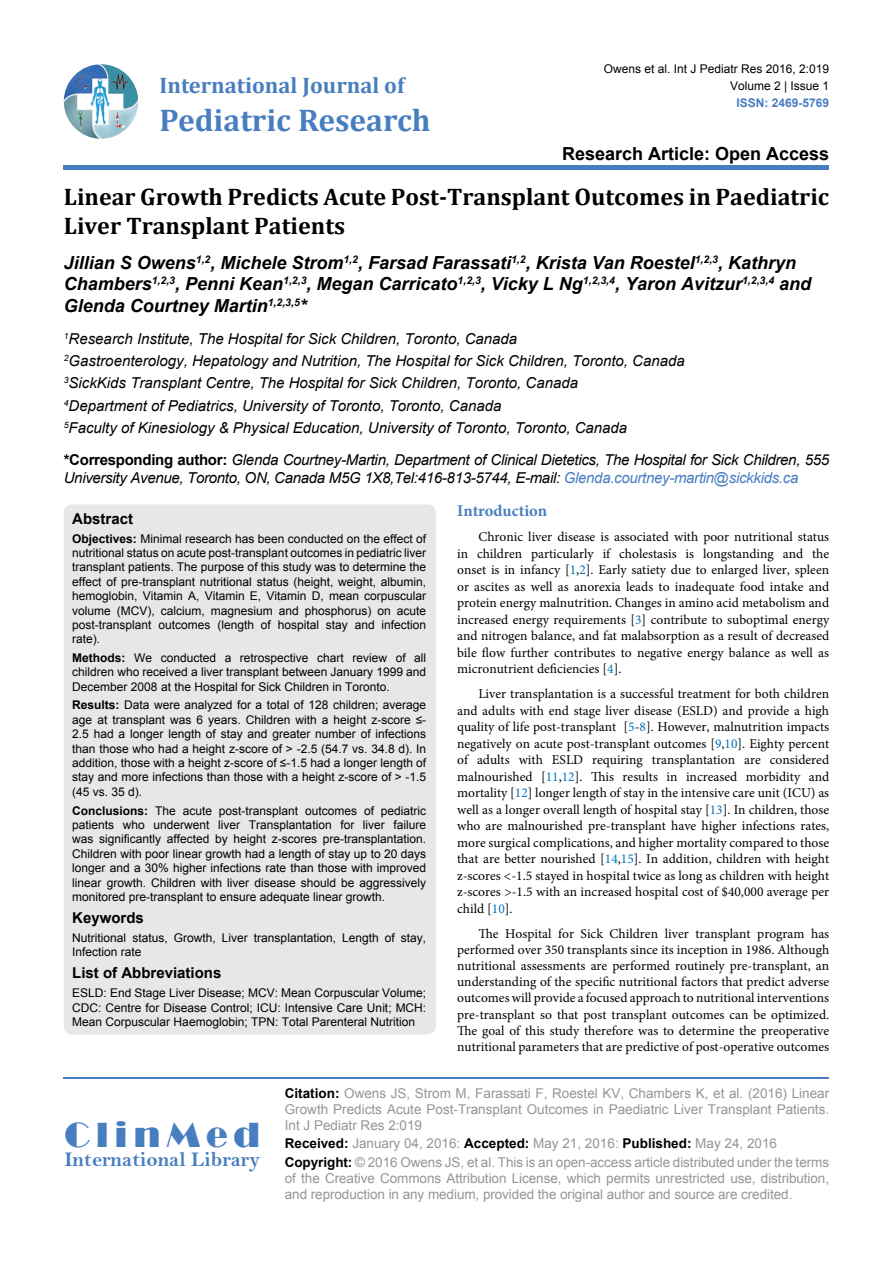
<style>
.page{position:relative;width:893px;height:1263px;background:#fff}
.page>*{position:absolute;margin:0;border:0;box-sizing:border-box;transform-origin:0 0}
.t1{font:36px "Broadway";letter-spacing:.16em;color:#487ec0}
.t2{font:700 31.5px "Cambria";color:#487ec0}
.t3{font:700 24px/28.8px "Cambria";color:#000}
.t4{font:700 22.5px "Cambria";color:#487ec0}
.t5{font:21px "Bell MT Bold";color:#487ec0}
.t6{font:italic 700 18px/21.6px "Arial";color:#000}
.t7{font:700 18px "Arial";color:#000}
.t8{font:700 16.5px "Minion Pro";color:#487ec0}
.t9{font:italic 15px/22.2px "Arial";color:#000}
.t10{font:italic 15px/18px "Arial";letter-spacing:-.02em;color:#000}
.t11{font:700 15px "Arial";color:#000}
.t12{font:13.5px/16.5px "Minion Pro";color:#000;text-align:justify}
.t13{font:13.5px/16.2px "Arial";letter-spacing:-.005em;color:#939598}
.t14{font:12px/14.4px "Arial";color:#000;text-align:justify}
.t15{font:700 12px "Arial";color:#487ec0}
.s1{font-weight:700;font-style:normal}
.s2{color:#487ec0}
.s3{font-weight:700}
.s4{color:#0072bc}
.s5{font-weight:700;color:#000}
</style>
<div class="page">
<img style="left:64px;top:64px;width:74px;height:75px;border-radius:37px">
<div style="left:64px;top:165px;width:765px;height:5px;background:#487ec0"></div>
<hr style="left:64px;top:1077px;width:765px;height:2px;background:#487ec0">
<div style="left:64px;top:504px;width:372px;height:530px;background:#e6e7e8;border-radius:9px"></div>
<h3 class="t4" style="left:160px;top:70px;width:246px">International Journal of</h3>
<h2 class="t2" style="left:160px;top:98px;width:273px">Pediatric Research</h2>
<p class="t14" style="left:604px;top:61px;width:227px">Owens et al. Int J Pediatr Res 2016, 2:019</p>
<p class="t15" style="left:736px;top:95px;width:94px">ISSN: 2469-5769</p>
<p class="t14" style="left:730px;top:78px;width:101px">Volume 2 | Issue 1</p>
<h3 class="t7" style="left:562px;top:142px;width:269px">Research Article: Open Access</h3>
<h3 class="t3" style="left:64px;top:182px;width:767px">Linear Growth Predicts Acute Post-Transplant Outcomes in Paediatric<br>Liver Transplant Patients</h3>
<h3 class="t6" style="left:64px;top:252px;width:749px">Jillian S Owens<sup>1,2</sup>, Michele Strom<sup>1,2</sup>, Farsad Farassati<sup>1,2</sup>, Krista Van Roestel<sup>1,2,3</sup>, Kathryn<br>Chambers<sup>1,2,3</sup>, Penni Kean<sup>1,2,3</sup>, Megan Carricato<sup>1,2,3</sup>, Vicky L Ng<sup>1,2,3,4</sup>, Yaron Avitzur<sup>1,2,3,4</sup> and<br>Glenda Courtney Martin<sup>1,2,3,5</sup>*</h3>
<p class="t9" style="left:64px;top:328px;width:623px"><sup>1</sup>Research Institute, The Hospital for Sick Children, Toronto, Canada<br><sup>2</sup>Gastroenterology, Hepatology and Nutrition, The Hospital for Sick Children, Toronto, Canada <sup>3</sup>SickKids Transplant Centre, The Hospital for Sick Children, Toronto, Canada<br><sup>4</sup>Department of Pediatrics, University of Toronto, Toronto, Canada<br><sup>5</sup>Faculty of Kinesiology &amp; Physical Education, University of Toronto, Toronto, Canada</p>
<p class="t10" style="left:64px;top:451px;width:767px"><span class="s1">*Corresponding author:</span> Glenda Courtney-Martin, Department of Clinical Dietetics, The Hospital for Sick Children, 555<br>University Avenue, Toronto, ON, Canada M5G 1X8,Tel:416-813-5744, E-mail: <span class="s2">Glenda.courtney-martin@sickkids.ca</span></p>
<p class="t11" style="left:72px;top:509px;width:62px">Abstract</p>
<p class="t14" style="left:72px;top:531px;width:355px"><span class="s3">Objectives:</span> Minimal research has been conducted on the effect of nutritional status on acute post-transplant outcomes in pediatric liver transplant patients. The purpose of this study was to determine the effect of pre-transplant nutritional status (height, weight, albumin, hemoglobin, Vitamin A, Vitamin E, Vitamin D, mean corpuscular volume (MCV), calcium, magnesium and phosphorus) on acute post-transplant outcomes (length of hospital stay and infection rate).</p>
<p class="t14" style="left:72px;top:651px;width:355px"><span class="s3">Methods:</span> We conducted a retrospective chart review of all children who received a liver transplant between January 1999 and December 2008 at the Hospital for Sick Children in Toronto.</p>
<p class="t14" style="left:72px;top:698px;width:356px"><span class="s3">Results:</span> Data were analyzed for a total of 128 children; average age at transplant was 6 years. Children with a height z-score ≤- 2.5 had a longer length of stay and greater number of infections than those who had a height z-score of &gt; -2.5 (54.7 vs. 34.8 d). In addition, those with a height z-score of ≤-1.5 had a longer length of stay and more infections than those with a height z-score of &gt; -1.5 (45 vs. 35 d).</p>
<p class="t14" style="left:72px;top:803px;width:356px"><span class="s3">Conclusions:</span> The acute post-transplant outcomes of pediatric patients who underwent liver Transplantation for liver failure was significantly affected by height z-scores pre-transplantation.<br>Children with poor linear growth had a length of stay up to 20 days longer and a 30% higher infections rate than those with improved linear growth. Children with liver disease should be aggressively monitored pre-transplant to ensure adequate linear growth.</p>
<p class="t11" style="left:72px;top:908px;width:73px">Keywords</p>
<p class="t14" style="left:72px;top:930px;width:355px">Nutritional status, Growth, Liver transplantation, Length of stay,<br>Infection rate</p>
<p class="t11" style="left:72px;top:963px;width:151px">List of Abbreviations</p>
<p class="t14" style="left:72px;top:986px;width:356px">ESLD: End Stage Liver Disease; MCV: Mean Corpuscular Volume; CDC: Centre for Disease Control; ICU: Intensive Care Unit; MCH:<br>Mean Corpuscular Haemoglobin; TPN: Total Parenteral Nutrition</p>
<p class="t8" style="left:457px;top:499px;width:92px">Introduction</p>
<p class="t12" style="left:457px;top:529px;width:374px;text-indent:21px">Chronic liver disease is associated with poor nutritional status in children particularly if cholestasis is longstanding and the onset is in infancy [<span class="s4">1</span>,<span class="s4">2</span>]. Early satiety due to enlarged liver, spleen or ascites as well as anorexia leads to inadequate food intake and protein energy malnutrition. Changes in amino acid metabolism and increased energy requirements [<span class="s4">3</span>] contribute to suboptimal energy and nitrogen balance, and fat malabsorption as a result of decreased bile flow further contributes to negative energy balance as well as micronutrient deficiencies [<span class="s4">4</span>].</p>
<p class="t12" style="left:457px;top:686px;width:374px;text-indent:21px">Liver transplantation is a successful treatment for both children and adults with end stage liver disease (ESLD) and provide a high quality of life post-transplant [<span class="s4">5</span>-<span class="s4">8</span>]. However, malnutrition impacts negatively on acute post-transplant outcomes [<span class="s4">9</span>,<span class="s4">10</span>]. Eighty percent of adults with ESLD requiring transplantation are considered malnourished [<span class="s4">11</span>,<span class="s4">12</span>]. This results in increased morbidity and mortality [<span class="s4">12</span>] longer length of stay in the intensive care unit (ICU) as well as a longer overall length of hospital stay [<span class="s4">13</span>]. In children, those who are malnourished pre-transplant have higher infections rates, more surgical complications, and higher mortality compared to those that are better nourished [<span class="s4">14</span>,<span class="s4">15</span>]. In addition, children with height z-scores &lt;-1.5 stayed in hospital twice as long as children with height z-scores &gt;-1.5 with an increased hospital cost of $40,000 average per child [<span class="s4">10</span>].</p>
<p class="t12" style="left:457px;top:925px;width:374px;text-indent:21px">The Hospital for Sick Children liver transplant program has performed over 350 transplants since its inception in 1986. Although nutritional assessments are performed routinely pre-transplant, an understanding of the specific nutritional factors that predict adverse outcomes will provide a focused approach to nutritional interventions pre-transplant so that post transplant outcomes can be optimized.<br>The goal of this study therefore was to determine the preoperative nutritional parameters that are predictive of post-operative outcomes</p>
<h1 class="t1" style="left:64px;top:1113px;width:197px">ClinMed</h1>
<h3 class="t5" style="left:64px;top:1147px;width:197px">International Library</h3>
<p class="t13" style="left:285px;top:1085px;width:546px;text-align:justify"><span class="s5">Citation:</span> Owens JS, Strom M, Farassati F, Roestel KV, Chambers K, et al. (2016) Linear Growth Predicts Acute Post-Transplant Outcomes in Paediatric Liver Transplant Patients.<br>Int J Pediatr Res 2:019</p>
<p class="t13" style="left:285px;top:1135px;width:546px;line-height:18.3px"><span class="s5">Received:</span> January 04, 2016: <span class="s5">Accepted:</span> May 21, 2016: <span class="s5">Published:</span> May 24, 2016<br><span class="s5">Copyright:</span> © 2016 Owens JS, et al. This is an open-access article distributed under the terms</p>
<p class="t13" style="left:285px;top:1170px;width:546px">of the Creative Commons Attribution License, which permits unrestricted use, distribution, and reproduction in any medium, provided the original author and source are credited.</p>
</div>
